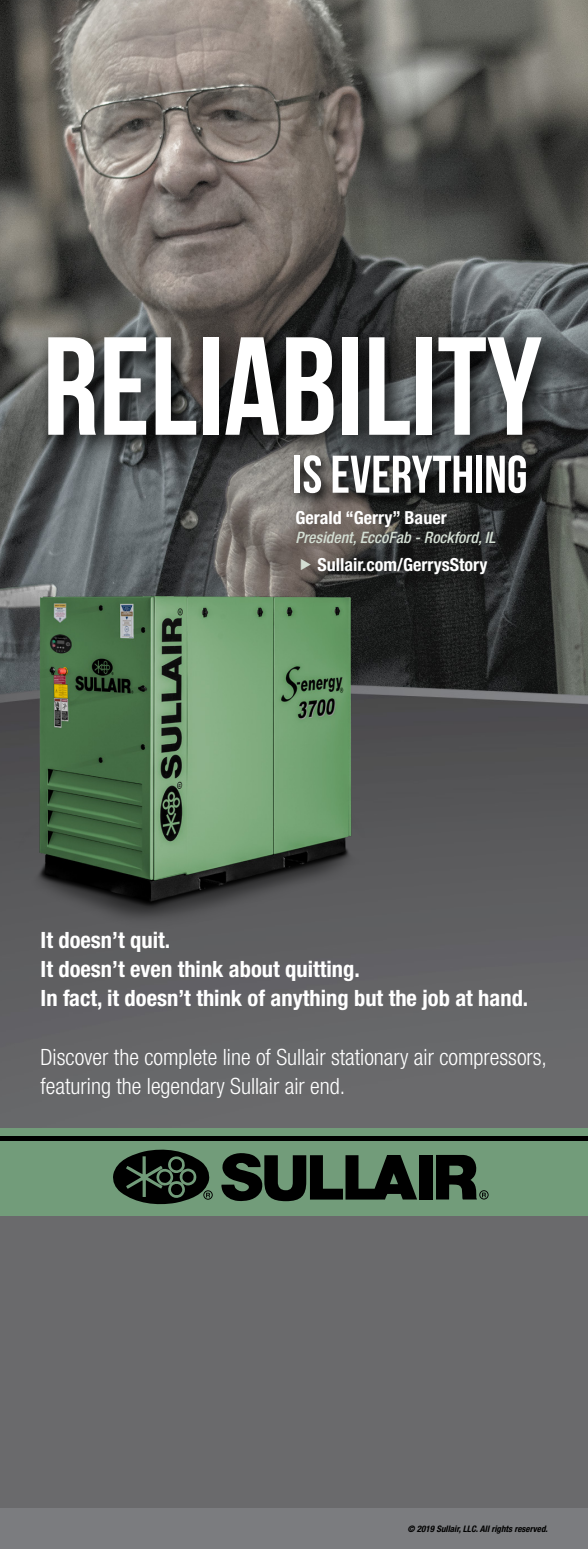
<style>
.page{position:relative;width:588px;height:1549px;background:#fff}
.page>*{position:absolute;margin:0;border:0;box-sizing:border-box;transform-origin:0 0}
.t1{font:700 139.28px "Bebas Neue";color:#fff}
.t2{font:700 52.88px "Bebas Neue";color:#fff}
.t3{font:700 condensed 22.5px/29.2px "Helvetica Neue LT Std";color:#fff}
.t4{font:300 condensed 22.5px/29.2px "Helvetica Neue LT Std";color:#fff}
.t5{font:700 condensed 18px "Helvetica Neue LT Std";color:#fff}
.t6{font:italic 500 condensed 15.75px "Helvetica Neue LT Std";color:#d3ded3}
.t7{font:italic 700 condensed 9px "Helvetica Neue LT Std";color:#000}
</style>
<div class="page">
<img style="left:0;top:0;width:587px;height:1508px">
<div style="left:0;top:1508px;width:587px;height:41px;background:#7b7c7f"></div>
<img style="left:0;top:569px;width:504px;height:402px">
<svg style="left:35px;top:324px;width:531px;height:137px;background:#343636"></svg>
<svg style="left:290px;top:450px;width:250px;height:58px;background:#2d2e2d"></svg>
<div style="left:0;top:1128px;width:587px;height:8px;background:#729c7a"></div>
<div style="left:0;top:1141px;width:587px;height:74px;background:#729c7a"></div>
<svg style="left:436px;top:1155px;width:52px;height:44px"></svg>
<svg style="left:221px;top:1153px;width:196px;height:48px"></svg>
<svg style="left:113px;top:1149px;width:99px;height:56px"></svg>
<div style="left:418px;top:1155px;width:14px;height:44px;background:#000"></div>
<div style="left:0;top:1136px;width:587px;height:5px;background:#000"></div>
<svg style="left:301px;top:558px;width:9px;height:12px"></svg>
<h1 class="t1" style="left:43px;top:310px;width:500px">RELIABILITY</h1>
<h2 class="t2" style="left:292px;top:445px;width:236px">IS EVERYTHING</h2>
<p class="t5" style="left:295px;top:506px;width:152px">Gerald “Gerry” Bauer</p>
<p class="t6" style="left:295px;top:528px;width:201px">President, EccoFab - Rockford, IL</p>
<p class="t5" style="left:317px;top:553px;width:171px">Sullair.com/GerrysStory</p>
<p class="t3" style="left:40px;top:925px;width:489px">It doesn’t quit.<br>It doesn’t even think about quitting.<br>In fact, it doesn’t think of anything but the job at hand.</p>
<p class="t4" style="left:40px;top:1042px;width:507px">Discover the complete line of Sullair stationary air compressors, featuring the legendary Sullair air end.</p>
<p class="t7" style="left:407px;top:1523px;width:142px">© 2019 Sullair, LLC. All rights reserved.</p>
</div>
